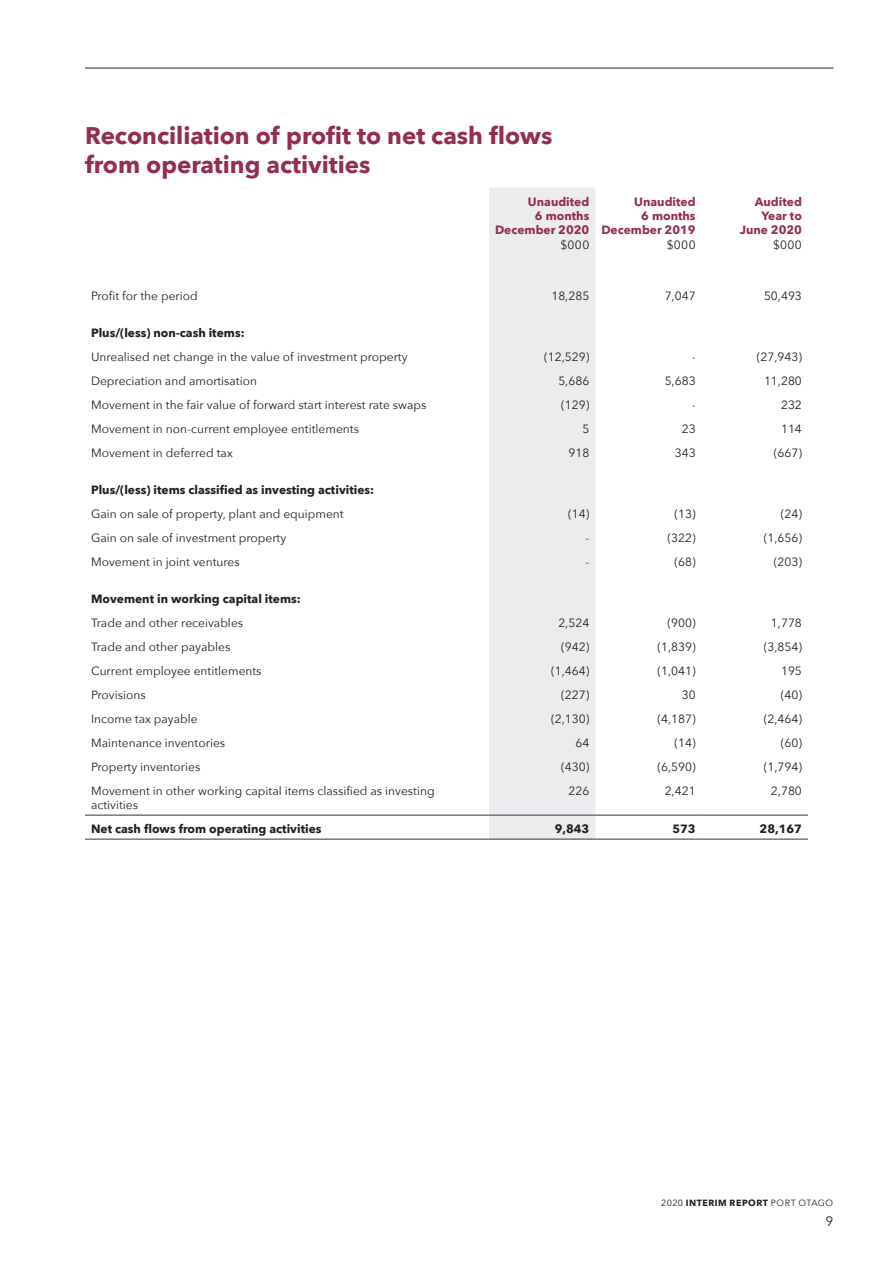
<style>
.page{position:relative;width:893px;height:1263px;background:#fff}
.page>*{position:absolute;margin:0;border:0;box-sizing:border-box;transform-origin:0 0}
.t1{font:700 24px/28.8px "Avenir Next";color:#942d53}
.t2{font:13.5px "Avenir Next";color:#231f20}
.Body_Copy_1{font:12px/14.4px "Avenir Next";color:#231f20}
.Body_Copy_1-2{font:700 12px "Avenir Next";color:#231f20}
.Body_Copy_1-3{font:700 12px/14.5px "Avenir Next";color:#942d53;text-align:right}
.t3{font:9px "Avenir Next";letter-spacing:.04em;color:#231f20}
.s1{font-weight:400;color:#231f20}
.s2{font-weight:700}
</style>
<div class="page">
<hr style="left:85px;top:68px;width:748px;height:1px;background:#231f20">
<div style="left:489px;top:188px;width:106px;height:651px;background:#ececee"></div>
<hr style="left:85px;top:815px;width:404px;height:1px;background:#2d3540">
<hr style="left:489px;top:815px;width:106px;height:1px;background:#2d3540">
<hr style="left:595px;top:815px;width:107px;height:1px;background:#2d3540">
<hr style="left:702px;top:815px;width:106px;height:1px;background:#2d3540">
<hr style="left:85px;top:839px;width:404px;height:1px;background:#2d3540">
<hr style="left:489px;top:839px;width:106px;height:1px;background:#2d3540">
<hr style="left:595px;top:839px;width:107px;height:1px;background:#2d3540">
<hr style="left:702px;top:839px;width:106px;height:1px;background:#2d3540">
<p class="t1" style="left:85px;top:121px;width:469px">Reconciliation of profit to net cash flows from operating activities</p>
<p class="Body_Copy_1-3" style="left:495px;top:194px;width:96px">Unaudited<br>6 months<br>December 2020 <span class="s1">$000</span></p>
<p class="Body_Copy_1-3" style="left:601px;top:194px;width:96px">Unaudited<br>6 months<br>December 2019 <span class="s1">$000</span></p>
<p class="Body_Copy_1-3" style="left:740px;top:194px;width:64px">Audited<br>Year to<br>June 2020 <span class="s1">$000</span></p>
<p class="Body_Copy_1" style="left:91px;top:288px;width:108px">Profit for the period</p>
<p class="Body_Copy_1" style="left:551px;top:288px;width:39px">18,285</p>
<p class="Body_Copy_1" style="left:665px;top:288px;width:32px">7,047</p>
<p class="Body_Copy_1" style="left:764px;top:288px;width:39px">50,493</p>
<p class="Body_Copy_1-2" style="left:91px;top:323px;width:155px">Plus/(less) non-cash items:</p>
<p class="Body_Copy_1" style="left:91px;top:349px;width:318px">Unrealised net change in the value of investment property</p>
<p class="Body_Copy_1" style="left:544px;top:349px;width:47px">(12,529)</p>
<p class="Body_Copy_1" style="left:692px;top:349px;width:5px">-</p>
<p class="Body_Copy_1" style="left:757px;top:349px;width:47px">(27,943)</p>
<p class="Body_Copy_1" style="left:91px;top:373px;width:167px">Depreciation and amortisation</p>
<p class="Body_Copy_1" style="left:558px;top:373px;width:32px">5,686</p>
<p class="Body_Copy_1" style="left:665px;top:373px;width:32px">5,683</p>
<p class="Body_Copy_1" style="left:764px;top:373px;width:39px">11,280</p>
<p class="Body_Copy_1" style="left:91px;top:397px;width:337px">Movement in the fair value of forward start interest rate swaps</p>
<p class="Body_Copy_1" style="left:561px;top:397px;width:30px">(129)</p>
<p class="Body_Copy_1" style="left:692px;top:397px;width:5px">-</p>
<p class="Body_Copy_1" style="left:781px;top:397px;width:22px">232</p>
<p class="Body_Copy_1" style="left:91px;top:421px;width:269px">Movement in non-current employee entitlements</p>
<p class="Body_Copy_1" style="left:582px;top:421px;width:8px">5</p>
<p class="Body_Copy_1" style="left:682px;top:421px;width:15px">23</p>
<p class="Body_Copy_1" style="left:781px;top:421px;width:22px">114</p>
<p class="Body_Copy_1" style="left:91px;top:445px;width:143px">Movement in deferred tax</p>
<p class="Body_Copy_1" style="left:568px;top:445px;width:22px">918</p>
<p class="Body_Copy_1" style="left:675px;top:445px;width:22px">343</p>
<p class="Body_Copy_1" style="left:774px;top:445px;width:30px">(667)</p>
<p class="Body_Copy_1-2" style="left:91px;top:479px;width:285px">Plus/(less) items classified as investing activities:</p>
<p class="Body_Copy_1" style="left:91px;top:506px;width:254px">Gain on sale of property, plant and equipment</p>
<p class="Body_Copy_1" style="left:568px;top:506px;width:23px">(14)</p>
<p class="Body_Copy_1" style="left:674px;top:506px;width:23px">(13)</p>
<p class="Body_Copy_1" style="left:781px;top:506px;width:23px">(24)</p>
<p class="Body_Copy_1" style="left:91px;top:530px;width:197px">Gain on sale of investment property</p>
<p class="Body_Copy_1" style="left:585px;top:530px;width:5px">-</p>
<p class="Body_Copy_1" style="left:667px;top:530px;width:30px">(322)</p>
<p class="Body_Copy_1" style="left:764px;top:530px;width:40px">(1,656)</p>
<p class="Body_Copy_1" style="left:91px;top:554px;width:150px">Movement in joint ventures</p>
<p class="Body_Copy_1" style="left:585px;top:554px;width:5px">-</p>
<p class="Body_Copy_1" style="left:674px;top:554px;width:23px">(68)</p>
<p class="Body_Copy_1" style="left:774px;top:554px;width:30px">(203)</p>
<p class="Body_Copy_1-2" style="left:91px;top:588px;width:211px">Movement in working capital items:</p>
<p class="Body_Copy_1" style="left:91px;top:615px;width:154px">Trade and other receivables</p>
<p class="Body_Copy_1" style="left:558px;top:615px;width:32px">2,524</p>
<p class="Body_Copy_1" style="left:667px;top:615px;width:30px">(900)</p>
<p class="Body_Copy_1" style="left:771px;top:615px;width:32px">1,778</p>
<p class="Body_Copy_1" style="left:91px;top:639px;width:141px">Trade and other payables</p>
<p class="Body_Copy_1" style="left:561px;top:639px;width:30px">(942)</p>
<p class="Body_Copy_1" style="left:657px;top:639px;width:40px">(1,839)</p>
<p class="Body_Copy_1" style="left:764px;top:639px;width:40px">(3,854)</p>
<p class="Body_Copy_1" style="left:91px;top:663px;width:172px">Current employee entitlements</p>
<p class="Body_Copy_1" style="left:551px;top:663px;width:40px">(1,464)</p>
<p class="Body_Copy_1" style="left:657px;top:663px;width:40px">(1,041)</p>
<p class="Body_Copy_1" style="left:781px;top:663px;width:22px">195</p>
<p class="Body_Copy_1" style="left:91px;top:687px;width:56px">Provisions</p>
<p class="Body_Copy_1" style="left:561px;top:687px;width:30px">(227)</p>
<p class="Body_Copy_1" style="left:682px;top:687px;width:15px">30</p>
<p class="Body_Copy_1" style="left:781px;top:687px;width:23px">(40)</p>
<p class="Body_Copy_1" style="left:91px;top:711px;width:108px">Income tax payable</p>
<p class="Body_Copy_1" style="left:551px;top:711px;width:40px">(2,130)</p>
<p class="Body_Copy_1" style="left:657px;top:711px;width:40px">(4,187)</p>
<p class="Body_Copy_1" style="left:764px;top:711px;width:40px">(2,464)</p>
<p class="Body_Copy_1" style="left:91px;top:735px;width:136px">Maintenance inventories</p>
<p class="Body_Copy_1" style="left:575px;top:735px;width:15px">64</p>
<p class="Body_Copy_1" style="left:674px;top:735px;width:23px">(14)</p>
<p class="Body_Copy_1" style="left:781px;top:735px;width:23px">(60)</p>
<p class="Body_Copy_1" style="left:91px;top:759px;width:111px">Property inventories</p>
<p class="Body_Copy_1" style="left:561px;top:759px;width:30px">(430)</p>
<p class="Body_Copy_1" style="left:657px;top:759px;width:40px">(6,590)</p>
<p class="Body_Copy_1" style="left:764px;top:759px;width:40px">(1,794)</p>
<p class="Body_Copy_1" style="left:91px;top:783px;width:345px">Movement in other working capital items classified as investing activities</p>
<p class="Body_Copy_1" style="left:568px;top:783px;width:22px">226</p>
<p class="Body_Copy_1" style="left:665px;top:783px;width:32px">2,421</p>
<p class="Body_Copy_1" style="left:771px;top:783px;width:32px">2,780</p>
<p class="Body_Copy_1-2" style="left:91px;top:818px;width:232px">Net cash flows from operating activities</p>
<p class="Body_Copy_1-2" style="left:555px;top:818px;width:36px">9,843</p>
<p class="Body_Copy_1-2" style="left:672px;top:818px;width:25px">573</p>
<p class="Body_Copy_1-2" style="left:760px;top:818px;width:44px">28,167</p>
<p class="t3" style="left:661px;top:1195px;width:173px">2020 <span class="s2">INTERIM REPORT</span> PORT OTAGO</p>
<p class="t2" style="left:826px;top:1210px;width:9px">9</p>
</div>
